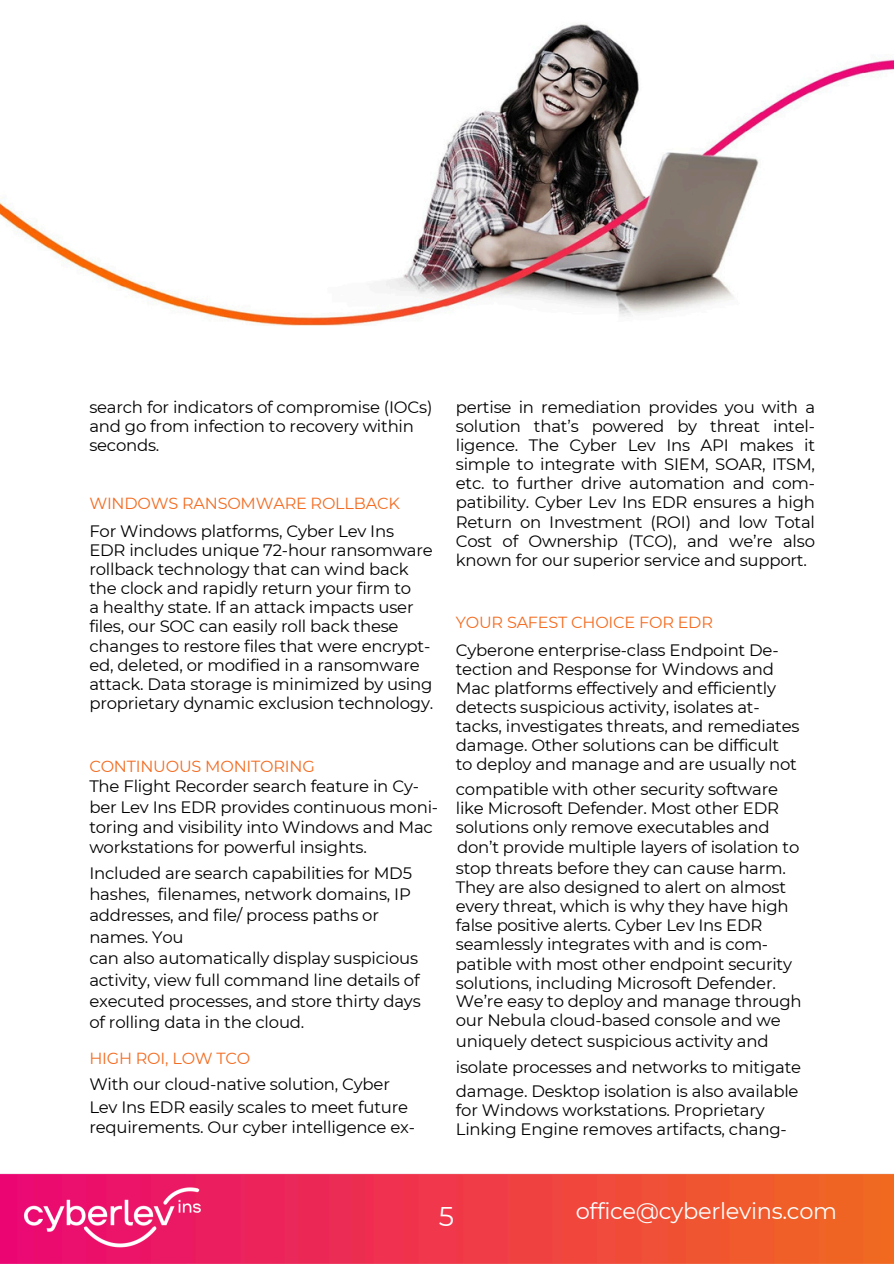
<style>
.page{position:relative;width:894px;height:1264px;background:#fff}
.page>*{position:absolute;margin:0;border:0;box-sizing:border-box;transform-origin:0 0}
.t1{font:27px "Montserrat";color:#fff}
.t2{font:22.5px "Montserrat";letter-spacing:-.015em;color:#fff}
.t3{font:16.5px/19.2px "Montserrat";letter-spacing:-.015em;color:#000}
.t4{font:16.05px "Montserrat";letter-spacing:-.015em;color:#f36c21}
</style>
<div class="page">
<img style="left:0;top:1173px;width:893px;height:90px">
<img style="left:0;top:24px;width:893px;height:302px">
<h2 class="t3" style="left:89px;top:397px;width:344px">search for indicators of compromise (IOCs) and go from infection to recovery within seconds.</h2>
<p class="t3" style="left:455px;top:397px;width:360px;text-align:justify">pertise in remediation provides you with a solution that’s powered by threat intel&shy;ligence. The Cyber Lev Ins API makes it simple to integrate with SIEM, SOAR, ITSM, etc. to further drive automation and com&shy;patibility. Cyber Lev Ins EDR ensures a high Return on Investment (ROI) and low Total Cost of Ownership (TCO), and we’re also known for our superior service and support.</p>
<p class="t4" style="left:89px;top:494px;width:312px">WINDOWS RANSOMWARE ROLLBACK</p>
<p class="t3" style="left:89px;top:521px;width:345px">For Windows platforms, Cyber Lev Ins EDR includes unique 72-hour ransomware rollback technology that can wind back the clock and rapidly return your firm to<br>a healthy state. If an attack impacts user files, our SOC can easily roll back these changes to restore files that were encrypt&shy;ed, deleted, or modified in a ransomware attack. Data storage is minimized by using proprietary dynamic exclusion technology.</p>
<h1 class="t4" style="left:455px;top:612px;width:258px">YOUR SAFEST CHOICE FOR EDR</h1>
<p class="t3" style="left:455px;top:640px;width:345px">Cyberone enterprise-class Endpoint De&shy;tection and Response for Windows and Mac platforms effectively and efficiently detects suspicious activity, isolates at&shy;tacks, investigates threats, and remediates damage. Other solutions can be difficult to deploy and manage and are usually not</p>
<p class="t3" style="left:455px;top:779px;width:323px">compatible with other security software</p>
<p class="t3" style="left:455px;top:798px;width:325px">like Microsoft Defender. Most other EDR</p>
<p class="t3" style="left:455px;top:818px;width:315px">solutions only remove executables and</p>
<p class="t4" style="left:89px;top:756px;width:227px">CONTINUOUS MONITORING</p>
<p class="t3" style="left:89px;top:776px;width:331px">The Flight Recorder search feature in Cy-</p>
<p class="t3" style="left:89px;top:797px;width:350px">ber Lev Ins EDR provides continuous moni-</p>
<p class="t3" style="left:89px;top:817px;width:345px">toring and visibility into Windows and Mac</p>
<p class="t3" style="left:89px;top:837px;width:279px">workstations for powerful insights.</p>
<p class="t3" style="left:457px;top:837px;width:344px">don’t provide multiple layers of isolation to</p>
<p class="t3" style="left:89px;top:862px;width:324px;line-height:21.3px">Included are search capabilities for MD5 hashes, filenames, network domains, IP addresses, and file/ process paths or names. You</p>
<p class="t3" style="left:89px;top:948px;width:330px">can also automatically display suspicious</p>
<p class="t3" style="left:89px;top:970px;width:332px">activity, view full command line details of</p>
<p class="t3" style="left:89px;top:991px;width:333px">executed processes, and store thirty days</p>
<p class="t3" style="left:89px;top:1012px;width:216px">of rolling data in the cloud.</p>
<p class="t3" style="left:455px;top:858px;width:331px">stop threats before they can cause harm.</p>
<p class="t3" style="left:455px;top:877px;width:332px">They are also designed to alert on almost</p>
<p class="t3" style="left:455px;top:896px;width:334px">every threat, which is why they have high</p>
<p class="t3" style="left:455px;top:915px;width:308px">false positive alerts. Cyber Lev Ins EDR</p>
<p class="t3" style="left:455px;top:935px;width:314px">seamlessly integrates with and is com-</p>
<p class="t3" style="left:455px;top:954px;width:337px">patible with most other endpoint security</p>
<p class="t3" style="left:455px;top:973px;width:321px">solutions, including Microsoft Defender.</p>
<p class="t3" style="left:455px;top:991px;width:347px">We’re easy to deploy and manage through</p>
<p class="t3" style="left:455px;top:1010px;width:326px">our Nebula cloud-based console and we</p>
<p class="t3" style="left:455px;top:1031px;width:314px">uniquely detect suspicious activity and</p>
<p class="t3" style="left:455px;top:1057px;width:347px">isolate processes and networks to mitigate</p>
<p class="t3" style="left:455px;top:1081px;width:344px">damage. Desktop isolation is also available</p>
<p class="t3" style="left:455px;top:1100px;width:310px">for Windows workstations. Proprietary</p>
<p class="t3" style="left:455px;top:1119px;width:332px">Linking Engine removes artifacts, chang-</p>
<p class="t4" style="left:89px;top:1048px;width:162px">HIGH ROI, LOW TCO</p>
<p class="t3" style="left:89px;top:1074px;width:302px">With our cloud-native solution, Cyber</p>
<p class="t3" style="left:89px;top:1097px;width:320px">Lev Ins EDR easily scales to meet future</p>
<p class="t3" style="left:89px;top:1116px;width:327px">requirements. Our cyber intelligence ex-</p>
<h2 class="t1" style="left:438px;top:1200px;width:17px">5</h2>
<p class="t2" style="left:575px;top:1196px;width:263px">office@cyberlevins.com</p>
</div>
